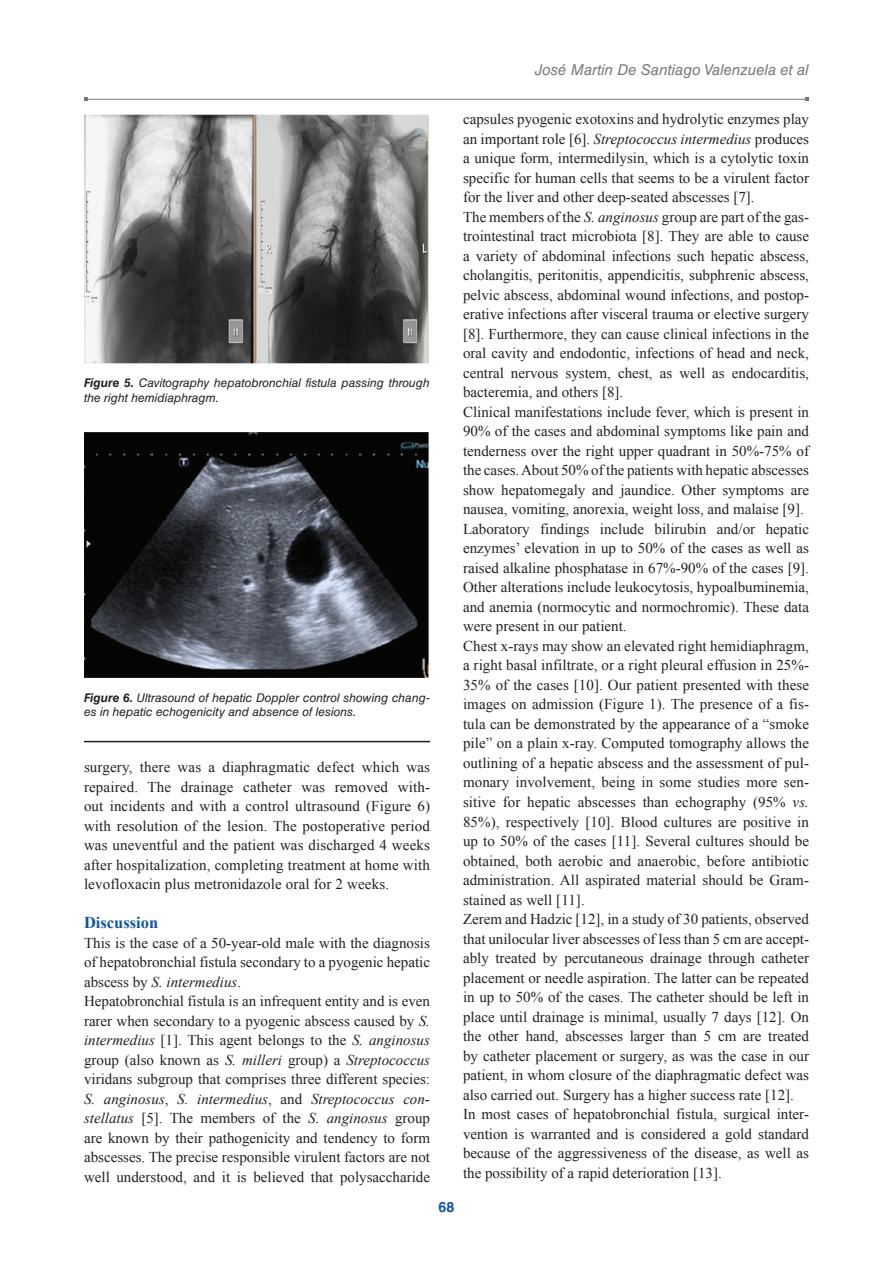
<style>
.page{position:relative;width:893px;height:1263px;background:#fff}
.page>*{position:absolute;margin:0;border:0;box-sizing:border-box;transform-origin:0 0}
.t1{font:700 16.5px "Times New Roman";color:#1055a4}
.t2{font:15px/19.5px "Times New Roman";color:#231f20}
.t3{font:italic 15px "Helvetica LT Std";color:#76787b}
.t4{font:700 14.25px "Helvetica LT Std";color:#1055a4}
.t5{font:italic 12px/14.4px "Helvetica LT Std";color:#231f20}
.s1{font-weight:700}
.s2{font-style:italic}
</style>
<div class="page">
<hr style="left:86px;top:99px;width:721px;height:1px;background:#76787b">
<img style="left:84px;top:114px;width:346px;height:250px">
<img style="left:84px;top:432px;width:345px;height:246px">
<hr style="left:84px;top:741px;width:346px;height:1px;background:#231f20">
<p class="t3" style="left:535px;top:61px;width:275px">José Martin De Santiago Valenzuela et al</p>
<p class="t5" style="left:84px;top:376px;width:347px"><span class="s1">Figure 5.</span> Cavitography hepatobronchial fistula passing through the right hemidiaphragm.</p>
<p class="t5" style="left:84px;top:690px;width:347px"><span class="s1">Figure 6.</span> Ultrasound of hepatic Doppler control showing chang&shy;es in hepatic echogenicity and absence of lesions.</p>
<p class="t2" style="left:84px;top:757px;width:348px;text-align:justify">surgery, there was a diaphragmatic defect which was repaired. The drainage catheter was removed with&shy;out incidents and with a control ultrasound (Figure 6) with resolution of the lesion. The postoperative period was uneventful and the patient was discharged 4 weeks after hospitalization, completing treatment at home with levofloxacin plus metronidazole oral for 2 weeks.</p>
<p class="t1" style="left:84px;top:911px;width:76px">Discussion</p>
<p class="t2" style="left:84px;top:933px;width:348px">This is the case of a 50-year-old male with the diagnosis of hepatobronchial fistula secondary to a pyogenic hepatic abscess by <span class="s2">S. intermedius</span>.<br>Hepatobronchial fistula is an infrequent entity and is even rarer when secondary to a pyogenic abscess caused by <span class="s2">S. intermedius</span> [1]. This agent belongs to the <span class="s2">S. anginosus </span>group (also known as <span class="s2">S. milleri</span> group) a <span class="s2">Streptococcus </span>viridans subgroup that comprises three different species:<br><span class="s2">S. anginosus</span>, <span class="s2">S. intermedius</span>, and <span class="s2">Streptococcus con&shy;stellatus</span> [5]. The members of the <span class="s2">S. anginosus</span> group are known by their pathogenicity and tendency to form abscesses. The precise responsible virulent factors are not well understood, and it is believed that polysaccharide</p>
<p class="t4" style="left:439px;top:1198px;width:17px">68</p>
<p class="t2" style="left:463px;top:109px;width:348px">capsules pyogenic exotoxins and hydrolytic enzymes play an important role [6]. <span class="s2">Streptococcus intermedius</span> produces a unique form, intermedilysin, which is a cytolytic toxin specific for human cells that seems to be a virulent factor for the liver and other deep-seated abscesses [7].<br>The members of the <span class="s2">S. anginosus</span> group are part of the gas&shy;trointestinal tract microbiota [8]. They are able to cause a variety of abdominal infections such hepatic abscess, cholangitis, peritonitis, appendicitis, subphrenic abscess, pelvic abscess, abdominal wound infections, and postop&shy;erative infections after visceral trauma or elective surgery [8]. Furthermore, they can cause clinical infections in the oral cavity and endodontic, infections of head and neck, central nervous system, chest, as well as endocarditis, bacteremia, and others [8].<br>Clinical manifestations include fever, which is present in 90% of the cases and abdominal symptoms like pain and tenderness over the right upper quadrant in 50%-75% of the cases. About 50% of the patients with hepatic abscesses show hepatomegaly and jaundice. Other symptoms are nausea, vomiting, anorexia, weight loss, and malaise [9].<br>Laboratory findings include bilirubin and/or hepatic enzymes’ elevation in up to 50% of the cases as well as raised alkaline phosphatase in 67%-90% of the cases [9].<br>Other alterations include leukocytosis, hypoalbuminemia, and anemia (normocytic and normochromic). These data were present in our patient.<br>Chest x-rays may show an elevated right hemidiaphragm, a right basal infiltrate, or a right pleural effusion in 25%- 35% of the cases [10]. Our patient presented with these images on admission (Figure 1). The presence of a fis&shy;tula can be demonstrated by the appearance of a “smoke pile” on a plain x-ray. Computed tomography allows the outlining of a hepatic abscess and the assessment of pul&shy;monary involvement, being in some studies more sen&shy;sitive for hepatic abscesses than echography (95% <span class="s2">vs.<br></span>85%), respectively [10]. Blood cultures are positive in up to 50% of the cases [11]. Several cultures should be obtained, both aerobic and anaerobic, before antibiotic administration. All aspirated material should be Gram&shy;stained as well [11].<br>Zerem and Hadzic [12], in a study of 30 patients, observed that unilocular liver abscesses of less than 5 cm are accept&shy;ably treated by percutaneous drainage through catheter placement or needle aspiration. The latter can be repeated in up to 50% of the cases. The catheter should be left in place until drainage is minimal, usually 7 days [12]. On the other hand, abscesses larger than 5 cm are treated by catheter placement or surgery, as was the case in our patient, in whom closure of the diaphragmatic defect was also carried out. Surgery has a higher success rate [12].<br>In most cases of hepatobronchial fistula, surgical inter&shy;vention is warranted and is considered a gold standard because of the aggressiveness of the disease, as well as the possibility of a rapid deterioration [13].</p>
</div>
